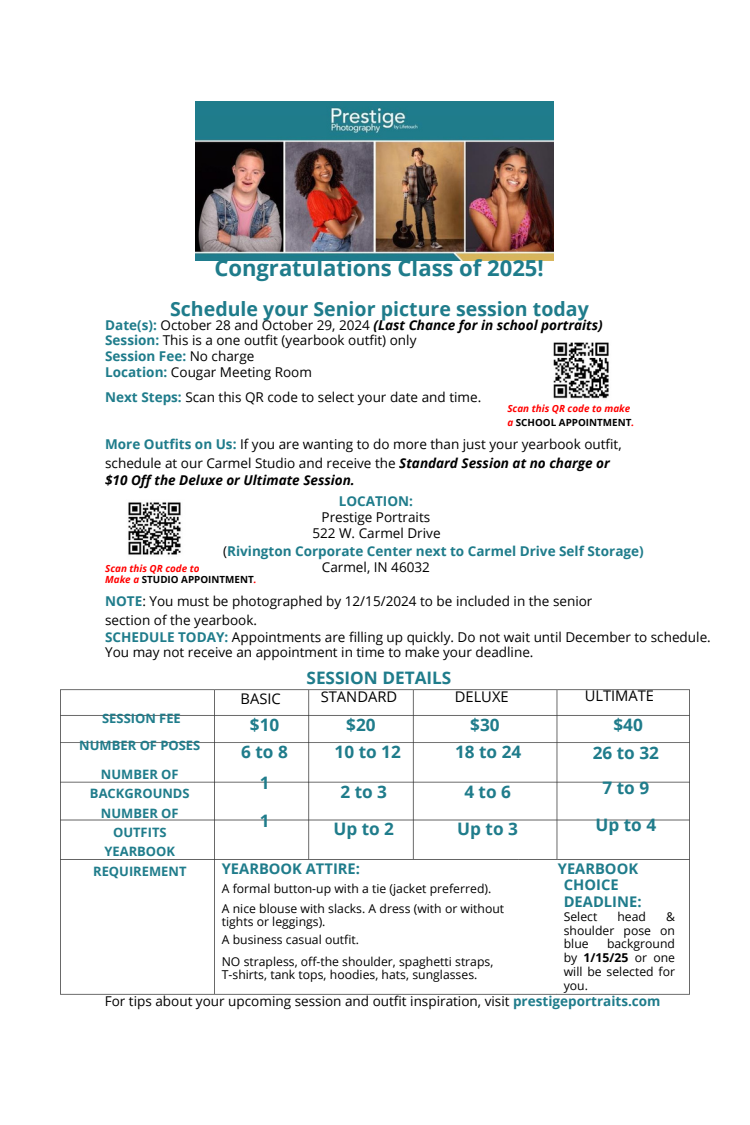
<style>
.page{position:relative;width:750px;height:1125px;background:#fff}
.page>*{position:absolute;margin:0;border:0;box-sizing:border-box;transform-origin:0 0}
.t1{font:700 22.1px "Open Sans";color:#1f7c8b}
.t2{font:700 19.6px "Open Sans";color:#1f7c8b}
.t3{font:700 17.2px/37.7px "Open Sans";color:#1f7c8b;text-align:center}
.t4{font:700 14.7px/16.5px "Open Sans";color:#1f7c8b}
.t5{font:14.7px "Open Sans";color:#000}
.t6{font:13.5px/15.6px "Open Sans";color:#000}
.t7{font:700 13.5px "Open Sans";color:#1f7c8b}
.t8{font:italic 700 13.5px "Open Sans";color:#000}
.t9{font:700 12.9px/26.7px "Open Sans";color:#1f7c8b;text-align:center}
.t10{font:12.2px/13.8px "Open Sans";color:#000;text-align:justify}
.t11{font:italic 700 9.9px/11px "Open Sans";color:#f00}
.t12{font:700 9.9px "Open Sans";color:#000}
.s1{font-weight:700;color:#1f7c8b}
.s2{font-weight:700;font-style:italic}
.s3{font-style:italic;color:#f00}
.s4{font-weight:400;color:#000}
.s5{font-style:normal;color:#000}
.s6{font-weight:700}
</style>
<div class="page">
<img style="left:60px;top:689px;width:630px;height:306px">
<img style="left:196px;top:101px;width:358px;height:159px">
<img style="left:128px;top:502px;width:53px;height:53px">
<img style="left:553px;top:342px;width:56px;height:57px">
<p class="t1" style="left:214px;top:252px;width:331px">Congratulations Class of 2025!</p>
<p class="t2" style="left:170px;top:295px;width:420px">Schedule your Senior picture session today</p>
<h6 class="t6" style="left:105px;top:317px;width:499px"><span class="s1">Date(s):</span> October 28 and October 29, 2024 <span class="s2">(Last Chance for in school portraits)<br></span><span class="s1">Session:</span> This is a one outfit (yearbook outfit) only<br><span class="s1">Session Fee:</span> No charge<br><span class="s1">Location:</span> Cougar Meeting Room</h6>
<h6 class="t6" style="left:105px;top:388px;width:378px"><span class="s1">Next Steps:</span> Scan this QR code to select your date and time.</h6>
<p class="t11" style="left:507px;top:403px;width:124px">Scan this QR code to make</p>
<h6 class="t12" style="left:507px;top:416px;width:128px"><span class="s3">a</span> SCHOOL APPOINTMENT<span class="s3">.</span></h6>
<h6 class="t6" style="left:105px;top:434px;width:518px;line-height:19.3px"><span class="s1">More Outfits on Us:</span> If you are wanting to do more than just your yearbook outfit, schedule at our Carmel Studio and receive the <span class="s2">Standard Session at no charge or</span></h6>
<h6 class="t8" style="left:105px;top:470px;width:251px">$10 Off the Deluxe or Ultimate Session.</h6>
<h6 class="t6" style="left:312px;top:492px;width:130px;line-height:16.1px;text-align:center"><span class="s1">LOCATION:<br></span>Prestige Portraits<br>522 W. Carmel Drive</h6>
<h2 class="t7" style="left:223px;top:541px;width:422px"><span class="s4">(</span>Rivington Corporate Center next to Carmel Drive Self Storage)</h2>
<p class="t11" style="left:105px;top:562px;width:153px">Scan this QR code to<br>Make a <span class="s5">STUDIO APPOINTMENT</span>.</p>
<p class="t6" style="left:105px;top:591px;width:489px;line-height:19.3px"><span class="s1">NOTE</span>: You must be photographed by 12/15/2024 to be included in the senior section of the yearbook.</p>
<p class="t6" style="left:105px;top:629px;width:607px"><span class="s1">SCHEDULE TODAY:</span> Appointments are filling up quickly. Do not wait until December to schedule.<br>You may not receive an appointment in time to make your deadline.</p>
<h5 class="t6" style="left:322px;top:559px;width:110px">Carmel, IN 46032</h5>
<p class="t9" style="left:79px;top:705px;width:123px">SESSION FEE<br>NUMBER OF POSES</p>
<h5 class="t9" style="left:101px;top:761px;width:79px">NUMBER OF</h5>
<h3 class="t9" style="left:90px;top:780px;width:101px">BACKGROUNDS</h3>
<h4 class="t9" style="left:101px;top:799px;width:79px">NUMBER OF</h4>
<p class="t9" style="left:113px;top:819px;width:55px">OUTFITS</p>
<p class="t9" style="left:105px;top:838px;width:72px">YEARBOOK</p>
<h6 class="t9" style="left:93px;top:857px;width:95px">REQUIREMENT</h6>
<h5 class="t3" style="left:307px;top:658px;width:146px">SESSION DETAILS</h5>
<h5 class="t5" style="left:241px;top:688px;width:42px">BASIC</h5>
<p class="t5" style="left:321px;top:686px;width:78px">STANDARD</p>
<p class="t5" style="left:455px;top:686px;width:55px">DELUXE</p>
<p class="t3" style="left:241px;top:711px;width:48px;line-height:26.7px">$10<br>6to8</p>
<p class="t3" style="left:260px;top:764px;width:11px;text-align:left">1<br>1</p>
<p class="t3" style="left:346px;top:706px;width:31px">$20</p>
<p class="t3" style="left:470px;top:706px;width:31px">$30</p>
<p class="t3" style="left:335px;top:733px;width:68px">10 to 12</p>
<p class="t3" style="left:455px;top:733px;width:68px">18 to 24</p>
<h3 class="t3" style="left:333px;top:772px;width:62px">2to3<br>Up to 2</h3>
<h3 class="t3" style="left:457px;top:772px;width:62px">4to6<br>Up to 3</h3>
<h3 class="t4" style="left:222px;top:860px;width:140px">YEARBOOK ATTIRE:</h3>
<h3 class="t10" style="left:222px;top:878px;width:284px;line-height:20.2px">A formal button-up with a tie (jacket preferred).<br>A nice blouse with slacks. A dress (with or without</h3>
<h3 class="t10" style="left:222px;top:914px;width:105px">tights or leggings).</h3>
<p class="t10" style="left:222px;top:933px;width:139px">A business casual outfit.</p>
<p class="t10" style="left:222px;top:954px;width:273px">NO strapless, off-the shoulder, spaghetti straps,</p>
<p class="t10" style="left:222px;top:968px;width:257px">T-shirts, tank tops, hoodies, hats, sunglasses.</p>
<h3 class="t5" style="left:585px;top:685px;width:71px">ULTIMATE</h3>
<h3 class="t3" style="left:593px;top:711px;width:68px;line-height:27.6px">$40<br>26 to 32</h3>
<h3 class="t3" style="left:596px;top:768px;width:62px">7to9<br>Up to 4</h3>
<p class="t4" style="left:558px;top:860px;width:82px">YEARBOOK</p>
<p class="t4" style="left:564px;top:877px;width:79px">CHOICE<br>DEADLINE:</p>
<p class="t10" style="left:564px;top:909px;width:35px">Select</p>
<p class="t10" style="left:617px;top:909px;width:30px">head</p>
<p class="t10" style="left:564px;top:909px;width:113px;text-indent:102px">&amp; shoulder pose on blue</p>
<p class="t10" style="left:564px;top:937px;width:113px;text-indent:43px">background by <span class="s6">1/15/25</span> or one will be selected for you.</p>
<h6 class="t6" style="left:105px;top:993px;width:557px">For tips about your upcoming session and outfit inspiration, visit <span class="s1">prestigeportraits.com</span></h6>
</div>
